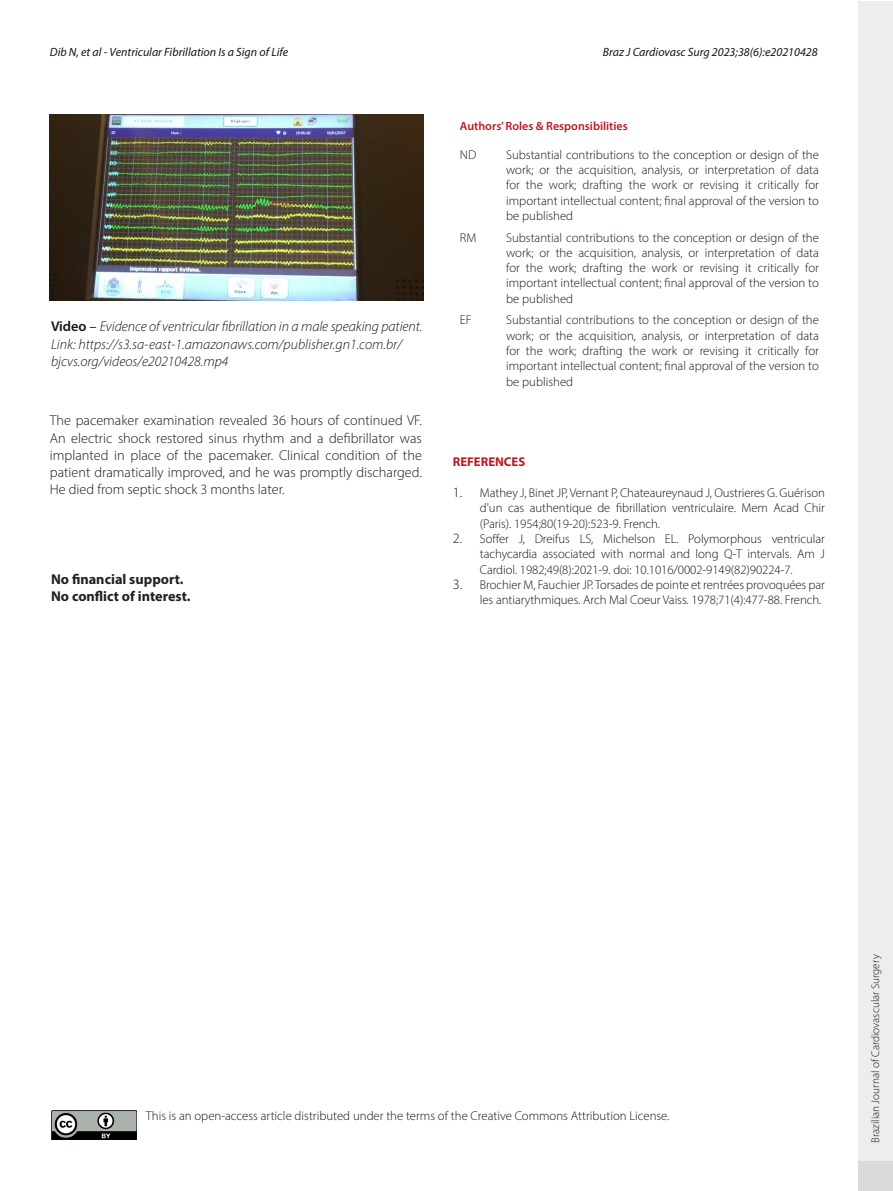
<style>
.page{position:relative;width:893px;height:1191px;background:#fff}
.page>*{position:absolute;margin:0;border:0;box-sizing:border-box;transform-origin:0 0}
.Texto__s{font:300 14.25px/17.1px "Myriad Pro";color:#13161a;text-align:justify}
.t1{font:italic 300 14.25px/17.1px "Myriad Pro";color:#11161a}
.t2{font:italic 300 14.25px "Myriad Pro";letter-spacing:-.005em;color:#13161a}
.Titulos_2{font:700 14.25px/17.1px "Myriad Pro";color:#231f20}
.Texto__s-2{font:300 12.75px/15.3px "Myriad Pro";letter-spacing:-.005em;color:#13161a;text-align:justify}
.Texto__s-3{font:700 12.75px "Myriad Pro";color:#b81c26}
.t3{font:italic 12px "Myriad Pro";color:#13161a}
.t4{font:600 12px "Myriad Pro";color:#b81c26}
.t5{font:300 11.25px "Myriad Pro";color:#13161a}
.s1{font-weight:600;font-style:normal}
.s2{font-weight:400;font-style:normal}
.s3{color:#13161a}
.s4{font-size:14.25px}
</style>
<div class="page">
<div style="left:858px;top:1px;width:35px;height:1189px;background:#ededed"></div>
<div style="left:858px;top:1161px;width:35px;height:30px;background:#dbd9da"></div>
<img style="left:50px;top:115px;width:373px;height:186px">
<img style="left:51px;top:1110px;width:85px;height:30px">
<p class="t3" style="left:50px;top:44px;width:240px">Dib N, et al - Ventricular Fibrillation Is a Sign of Life</p>
<p class="t3" style="left:603px;top:44px;width:216px">Braz J Cardiovasc Surg 2023;38(6):e20210428</p>
<p class="t2" style="left:51px;top:318px;width:373px"><span class="s1">Video</span> <span class="s2">–</span> Evidence of ventricular fibrillation in a male speaking patient.</p>
<p class="t1" style="left:51px;top:335px;width:352px"><span class="s3">Link:</span> https://s3.sa-east-1.amazonaws.com/publisher.gn1.com.br/ bjcvs.org/videos/e20210428.mp4</p>
<p class="Texto__s" style="left:50px;top:412px;width:374px">The pacemaker examination revealed 36 hours of continued VF.<br>An electric shock restored sinus rhythm and a defibrillator was implanted in place of the pacemaker. Clinical condition of the patient dramatically improved, and he was promptly discharged.<br>He died from septic shock 3 months later.</p>
<p class="Titulos_2" style="left:51px;top:570px;width:141px">No financial support.<br>No conflict of interest.</p>
<p class="t4" style="left:460px;top:118px;width:169px">Authors’ Roles &amp; Responsibilities</p>
<p class="Texto__s-2" style="left:460px;top:147px;width:18px">ND</p>
<p class="Texto__s-2" style="left:506px;top:147px;width:314px">Substantial contributions to the conception or design of the work; or the acquisition, analysis, or interpretation of data for the work; drafting the work or revising it critically for important intellectual content; final approval of the version to be published</p>
<p class="Texto__s-2" style="left:460px;top:229px;width:18px">RM</p>
<p class="Texto__s-2" style="left:506px;top:229px;width:314px">Substantial contributions to the conception or design of the work; or the acquisition, analysis, or interpretation of data for the work; drafting the work or revising it critically for important intellectual content; final approval of the version to be published</p>
<p class="Texto__s-2" style="left:460px;top:312px;width:13px">EF</p>
<p class="Texto__s-2" style="left:506px;top:312px;width:314px">Substantial contributions to the conception or design of the work; or the acquisition, analysis, or interpretation of data for the work; drafting the work or revising it critically for important intellectual content; final approval of the version to be published</p>
<p class="Texto__s-3" style="left:453px;top:454px;width:74px">REFERENCES</p>
<p class="Texto__s-2" style="left:480px;top:485px;width:347px;text-indent:-27px"><span class="s4">1.</span> Mathey J, Binet JP, Vernant P, Chateaureynaud J, Oustrieres G. Guérison d'un cas authentique de fibrillation ventriculaire. Mem Acad Chir (Paris). 1954;80(19-20):523-9. French.</p>
<p class="Texto__s-2" style="left:480px;top:531px;width:347px;text-indent:-27px"><span class="s4">2.</span> Soffer J, Dreifus LS, Michelson EL. Polymorphous ventricular tachycardia associated with normal and long Q-T intervals. Am J Cardiol. 1982;49(8):2021-9. doi: 10.1016/0002-9149(82)90224-7.</p>
<p class="Texto__s-2" style="left:453px;top:577px;width:374px;text-align:right"><span class="s4">3.</span> Brochier M, Fauchier JP. Torsades de pointe et rentrées provoquées par les antiarythmiques. Arch Mal Coeur Vaiss. 1978;71(4):477-88. French.</p>
<p class="Texto__s-2" style="left:146px;top:1107px;width:525px">This is an open-access article distributed under the terms of the Creative Commons Attribution License.</p>
<p class="t5" style="left:869px;top:1142px;width:190px;rotate:-90deg">Brazilian Journal of Cardiovascular Surgery</p>
</div>
